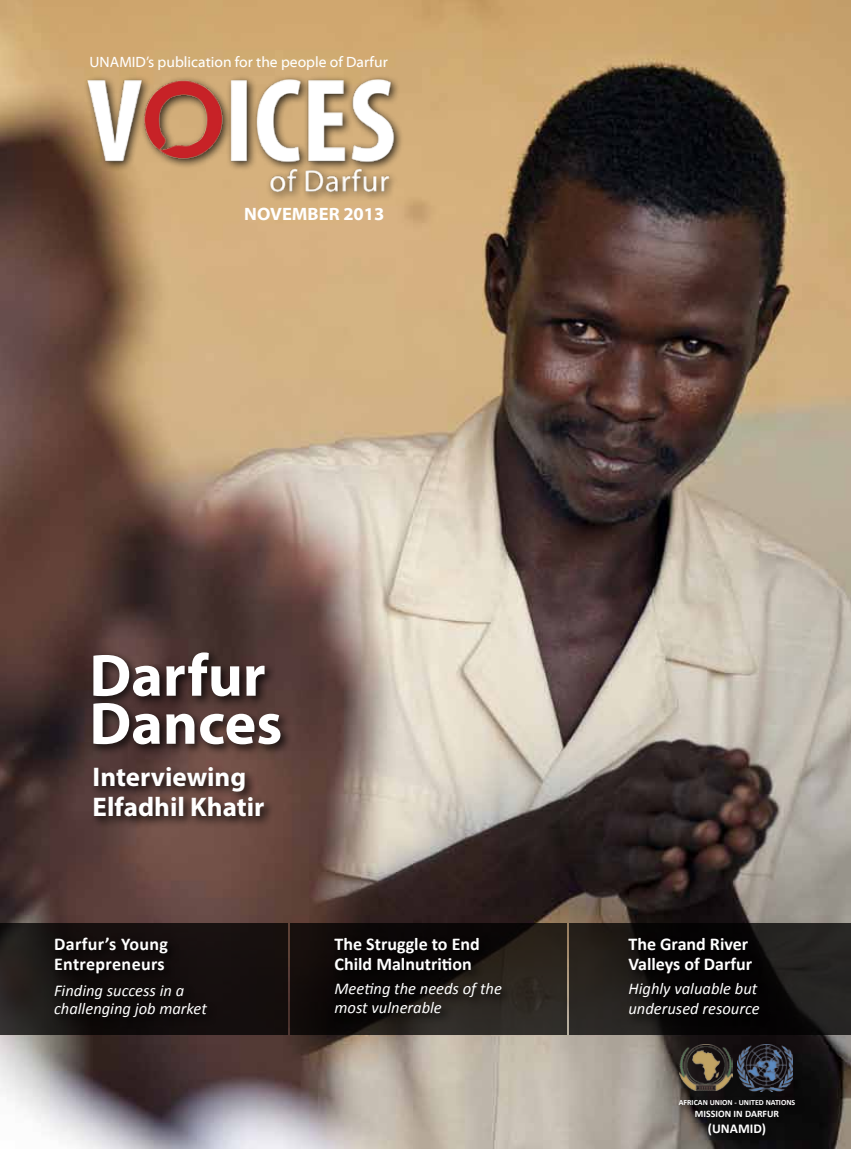
<style>
.page{position:relative;width:851px;height:1149px;background:#fff}
.page>*{position:absolute;margin:0;border:0;box-sizing:border-box;transform-origin:0 0}
.t1{font:700 60px/48px "Myriad Pro";color:#fff}
.t2{font:700 27px/29.7px "Myriad Pro";color:#fff}
.t3{font:700 18px/19.8px "Calibri";color:#fff}
.t4{font:700 18px/19.8px "Calibri";letter-spacing:.02em;color:#fff}
.t5{font:700 18px "Myriad Web Pro";color:#fff}
.t6{font:italic 16.5px/18.1px "Calibri";color:#fff}
.t7{font:15px "Myriad Web Pro";color:#fff}
.t8{font:700 13.5px "Calibri";color:#fff}
.t9{font:700 9.9px "Calibri";color:#fff}
.t10{font:700 7.95px "Calibri";color:#fff}
</style>
<div class="page">
<img style="left:0;top:0;width:850px;height:1148px">
<svg style="left:289px;top:922px;width:277px;height:112px;background:#1f1915"></svg>
<svg style="left:569px;top:922px;width:281px;height:112px;background:#1f1d1a"></svg>
<div style="left:674px;top:1039px;width:68px;height:62px;background:#000;opacity:.2"></div>
<img style="left:679px;top:1044px;width:53px;height:46px">
<div style="left:732px;top:1039px;width:71px;height:62px;background:#0e0b0c"></div>
<img style="left:737px;top:1044px;width:55px;height:47px">
<div style="left:674px;top:1094px;width:131px;height:51px;background:#000;opacity:.75"></div>
<img style="left:77px;top:67px;width:322px;height:139px">
<div style="left:89px;top:648px;width:203px;height:108px;background:#000;opacity:.75"></div>
<div style="left:90px;top:764px;width:186px;height:64px;background:#000;opacity:.85"></div>
<svg style="left:0;top:922px;width:287px;height:112px;background:#1b1514"></svg>
<div style="left:331px;top:934px;width:160px;height:48px;background:#000;opacity:.85"></div>
<div style="left:332px;top:979px;width:181px;height:45px;background:#000;opacity:.85"></div>
<div style="left:625px;top:934px;width:138px;height:50px;background:#000"></div>
<div style="left:626px;top:979px;width:145px;height:47px;background:#000;opacity:.85"></div>
<div style="left:52px;top:934px;width:128px;height:50px;background:#100b0a"></div>
<div style="left:52px;top:981px;width:166px;height:48px;background:#0f0a0a"></div>
<p class="t7" style="left:89px;top:54px;width:300px">UNAMID’s publication for the people of Darfur</p>
<p class="t5" style="left:244px;top:204px;width:142px">NOVEMBER 2013</p>
<h1 class="t1" style="left:89px;top:649px;width:194px">Darfur<br>Dances</h1>
<h2 class="t2" style="left:93px;top:761px;width:173px">Interviewing<br>Elfadhil Khatir</h2>
<p class="t4" style="left:54px;top:932px;width:116px">Darfur’s Young<br>Entrepreneurs</p>
<p class="t6" style="left:54px;top:980px;width:154px">Finding success in a challenging job market</p>
<p class="t3" style="left:334px;top:932px;width:147px">The Struggle to End<br>Child Malnutrition</p>
<p class="t6" style="left:334px;top:978px;width:169px">Meeting the needs of the most vulnerable</p>
<p class="t3" style="left:628px;top:932px;width:125px">The Grand River<br>Valleys of Darfur</p>
<p class="t6" style="left:628px;top:977px;width:133px;line-height:19.8px">Highly valuable but underused resource</p>
<p class="t10" style="left:678px;top:1097px;width:118px">AFRICAN UNION - UNITED NATIONS</p>
<p class="t9" style="left:694px;top:1107px;width:86px">MISSION IN DARFUR</p>
<p class="t8" style="left:707px;top:1119px;width:60px">(UNAMID)</p>
</div>
